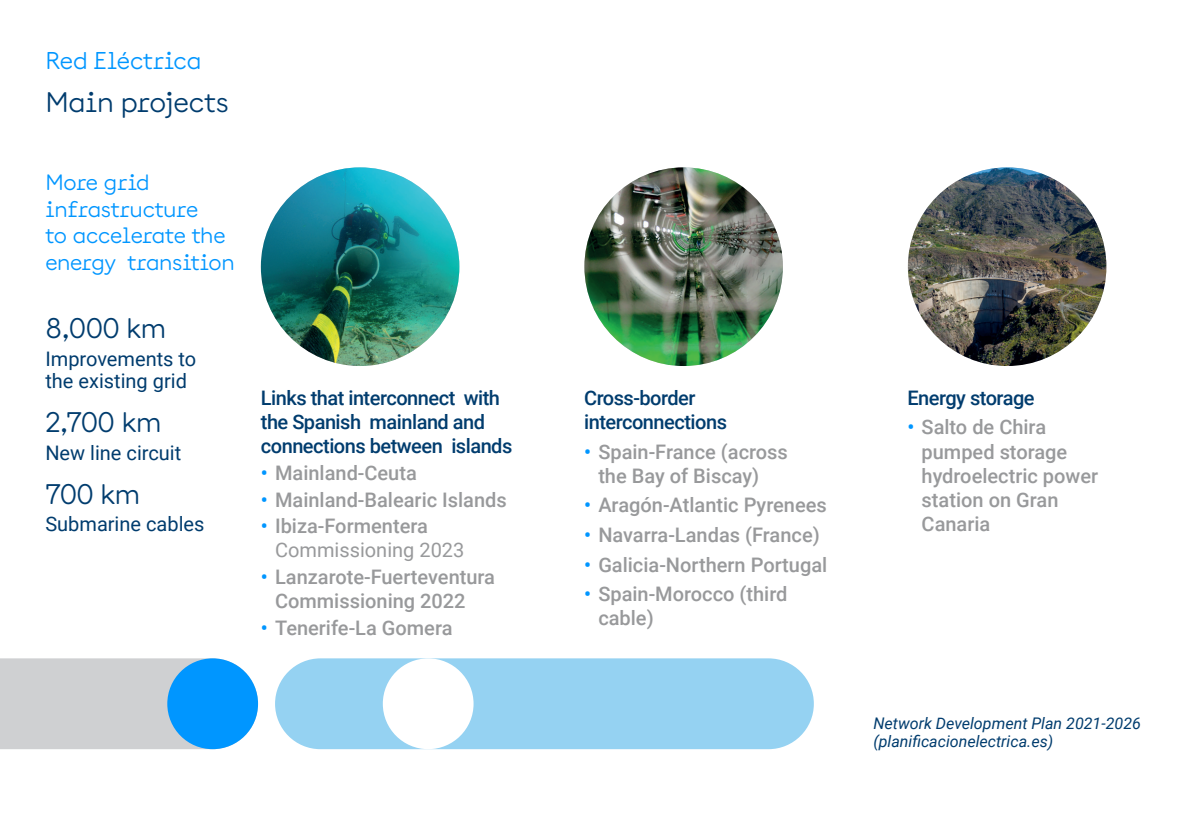
<style>
.page{position:relative;width:1191px;height:840px;background:#fff}
.page>*{position:absolute;margin:0;border:0;box-sizing:border-box;transform-origin:0 0}
.Cifra{font:28px "Documan";letter-spacing:-.005em;color:#003c6e}
.t1{font:24px "Documan";letter-spacing:-.005em;color:#0096ff}
.H22{font:22px/26.4px "Documan";letter-spacing:-.005em;color:#0096ff}
.t2{font:500 20px/24px "Roboto";color:#98999b}
.Body_RB500{font:500 20px/24px "Roboto";letter-spacing:-.025em;color:#003c6e}
.Bajo_cifra{font:20px/22px "Roboto";color:#003c6e}
.t3{font:20px/24px "Roboto";color:#98999b}
.Body{font:italic 16px/18px "Roboto";color:#003c6e}
.s1{color:#0096ff}
.s2{font-weight:500;color:#0096ff}
.s3{font-weight:500}
</style>
<div class="page">
<img style="left:261px;top:167px;width:198px;height:199px;border-radius:99px">
<img style="left:584px;top:167px;width:199px;height:199px;border-radius:99px">
<img style="left:908px;top:167px;width:198px;height:199px;border-radius:99px">
<div style="left:0;top:658px;width:258px;height:90px;background:#cfd0d2"></div>
<div style="left:275px;top:658px;width:539px;height:90px;background:#95d2f2;border-radius:45px"></div>
<div style="left:167px;top:658px;width:91px;height:90px;background:#0096ff;border-radius:50%"></div>
<div style="left:383px;top:658px;width:90px;height:90px;background:#fff;border-radius:50%"></div>
<h2 class="t1" style="left:45px;top:40px;width:157px">Red Eléctrica</h2>
<h1 class="Cifra" style="left:45px;top:79px;width:185px">Main projects</h1>
<p class="H22" style="left:45px;top:166px;width:191px">More grid infrastructure<br>to accelerate the energy transition</p>
<p class="Cifra" style="left:45px;top:304px;width:122px">8,000 km</p>
<p class="Bajo_cifra" style="left:45px;top:347px;width:152px">Improvements to the existing grid</p>
<p class="Cifra" style="left:45px;top:398px;width:117px">2,700 km</p>
<p class="Bajo_cifra" style="left:45px;top:440px;width:137px">New line circuit</p>
<p class="Cifra" style="left:45px;top:470px;width:96px">700 km</p>
<p class="Bajo_cifra" style="left:45px;top:512px;width:161px">Submarine cables</p>
<p class="Body_RB500" style="left:261px;top:384px;width:253px">Links that interconnect with the Spanish mainland and connections between islands</p>
<p class="t2" style="left:261px;top:459px;width:157px"><span class="s1">•</span> Mainland-Ceuta</p>
<p class="t2" style="left:261px;top:486px;width:247px"><span class="s1">•</span> Mainland-Balearic Islands</p>
<p class="t3" style="left:275px;top:513px;width:191px;text-indent:-14px"><span class="s2">•</span> <span class="s3">Ibiza-Formentera<br></span>Commissioning 2023</p>
<p class="t2" style="left:275px;top:564px;width:221px;text-indent:-14px"><span class="s1">•</span> Lanzarote-Fuerteventura<br>Commissioning 2022</p>
<p class="t2" style="left:261px;top:615px;width:193px"><span class="s1">•</span> Tenerife-La Gomera</p>
<p class="Body_RB500" style="left:584px;top:384px;width:144px">Cross-border interconnections</p>
<p class="t2" style="left:598px;top:438px;width:191px;text-indent:-14px"><span class="s1">•</span> Spain-France (across the Bay of Biscay)</p>
<p class="t2" style="left:584px;top:492px;width:244px"><span class="s1">•</span> Aragón-Atlantic Pyrenees</p>
<p class="t2" style="left:584px;top:521px;width:237px"><span class="s1">•</span> Navarra-Landas (France)</p>
<p class="t2" style="left:584px;top:551px;width:245px"><span class="s1">•</span> Galicia-Northern Portugal</p>
<p class="t2" style="left:598px;top:581px;width:191px;text-indent:-14px"><span class="s1">•</span> Spain-Morocco (third cable)</p>
<p class="Body_RB500" style="left:907px;top:384px;width:129px">Energy storage</p>
<p class="t2" style="left:921px;top:414px;width:178px;text-indent:-14px"><span class="s1">•</span> Salto de Chira pumped storage hydroelectric power station on Gran<br>Canaria</p>
<p class="Body" style="left:873px;top:713px;width:269px">Network Development Plan 2021-2026 (planificacionelectrica.es)</p>
</div>
